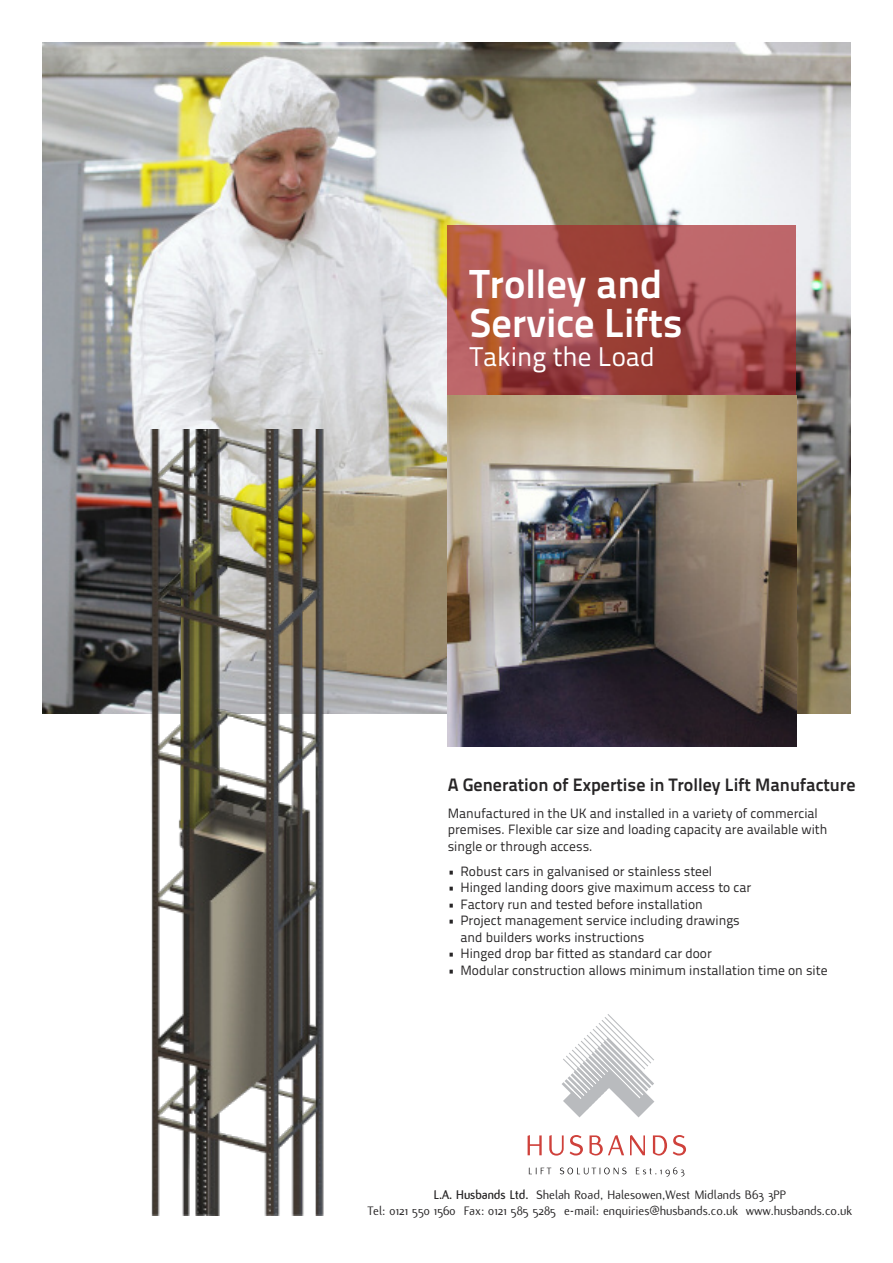
<style>
.page{position:relative;width:893px;height:1263px;background:#fff}
.page>*{position:absolute;margin:0;border:0;box-sizing:border-box;transform-origin:0 0}
.t1{font:700 40.5px/39px "Titillium Text 22 L";color:#fff}
.t2{font:27px "Titillium Text 22 L";color:#fff}
.t3{font:700 18px "Titillium Text 22 L";color:#272526}
.t4{font:13.5px/16.5px "Titillium Text 22 L";color:#272526}
.t5{font:13.5px/16.2px "Flux";color:#272526;text-align:center}
.s1{font-weight:700}
</style>
<div class="page">
<img style="left:43px;top:43px;width:807px;height:671px">
<div style="left:448px;top:225px;width:348px;height:170px;background:#a7262a;opacity:.68"></div>
<img style="left:448px;top:395px;width:348px;height:351px">
<img style="left:96px;top:429px;width:295px;height:786px">
<svg style="left:562px;top:1014px;width:92px;height:103px"></svg>
<svg style="left:528px;top:1135px;width:14px;height:20px"></svg>
<svg style="left:549px;top:1135px;width:15px;height:20px"></svg>
<svg style="left:570px;top:1135px;width:13px;height:20px"></svg>
<svg style="left:589px;top:1135px;width:35px;height:21px"></svg>
<svg style="left:630px;top:1135px;width:15px;height:20px"></svg>
<svg style="left:653px;top:1135px;width:14px;height:20px"></svg>
<svg style="left:673px;top:1135px;width:13px;height:20px"></svg>
<svg style="left:529px;top:1167px;width:22px;height:7px"></svg>
<svg style="left:560px;top:1167px;width:67px;height:7px"></svg>
<svg style="left:636px;top:1167px;width:48px;height:10px"></svg>
<h1 class="t1" style="left:470px;top:269px;width:214px">Trolley and<br>Service Lifts</h1>
<h2 class="t2" style="left:470px;top:347px;width:186px">Taking the Load</h2>
<h3 class="t3" style="left:448px;top:778px;width:409px">A Generation of Expertise in Trolley Lift Manufacture</h3>
<p class="t4" style="left:448px;top:806px;width:381px">Manufactured in the UK and installed in a variety of commercial premises. Flexible car size and loading capacity are available with single or through access.</p>
<p class="t4" style="left:448px;top:864px;width:266px">• Robust cars in galvanised or stainless steel</p>
<p class="t4" style="left:448px;top:880px;width:305px">• Hinged landing doors give maximum access to car</p>
<p class="t4" style="left:448px;top:897px;width:257px">• Factory run and tested before installation</p>
<p class="t4" style="left:460px;top:913px;width:281px;text-indent:-13px">• Project management service including drawings and builders works instructions</p>
<p class="t4" style="left:448px;top:946px;width:266px">• Hinged drop bar fitted as standard car door</p>
<p class="t4" style="left:448px;top:963px;width:381px">• Modular construction allows minimum installation time on site</p>
<p class="t5" style="left:368px;top:1186px;width:486px"><span class="s1">L.A. Husbands Ltd.</span> Shelah Road, Halesowen,West Midlands B63 3PP<br>Tel: 0121 550 1560 Fax: 0121 585 5285 e-mail: enquiries@husbands.co.uk www.husbands.co.uk</p>
</div>
